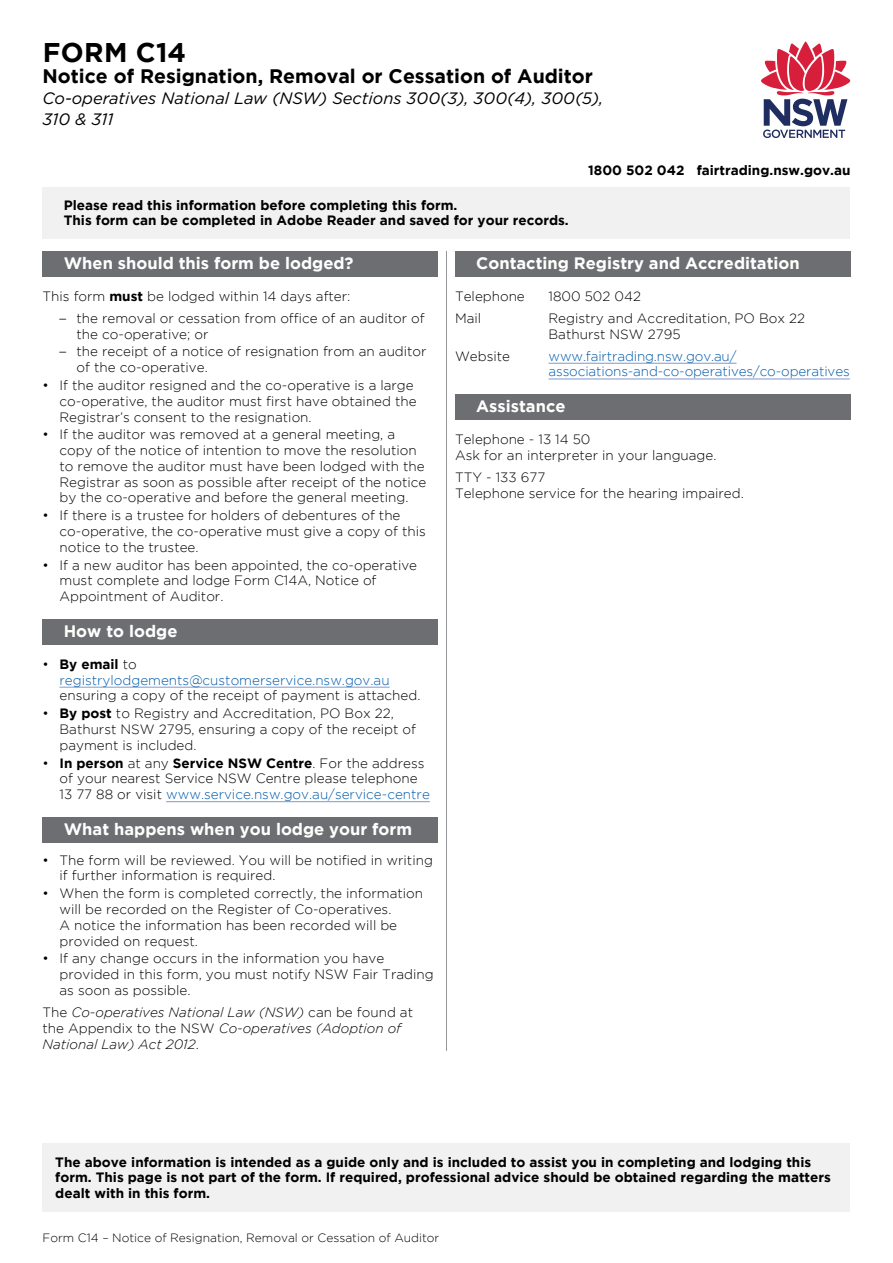
<style>
.page{position:relative;width:893px;height:1263px;background:#fff}
.page>*{position:absolute;margin:0;border:0;box-sizing:border-box;transform-origin:0 0}
.Form_Heading{font:700 27px "Gotham";letter-spacing:.015em;color:#000}
.Form_Subheading{font:700 19.5px "Gotham";color:#000}
.t1{font:700 16.5px "Gotham";color:#fff}
.Form_subheding_2{font:italic 16.5px/21px "Gotham";color:#000}
.Body_2C{font:300 13.5px/15.8px "Gotham";color:#000}
.Body_2C-2{font:700 13.5px/15.8px "Gotham";color:#000}
.Body_2C-3{font:300 13.5px/15.8px "Gotham";color:#005baa}
.Body{font:700 13.5px/15.8px "Gotham";color:#000}
.Body_2C-4{font:italic 300 13.5px/15.8px "Gotham";color:#000}
.t2{font:300 12px "Gotham";color:#000}
.s1{font-weight:700}
.s2{font-family:"Helvetica Neue";font-stretch:condensed}
.s3{font-weight:300}
.s4{color:#000}
.s5{color:#005baa}
.s6{font-style:normal}
</style>
<div class="page">
<hr style="left:60px;top:687px;width:330px;height:1px;background:#8298cd">
<hr style="left:166px;top:801px;width:264px;height:1px;background:#8298cd">
<div style="left:43px;top:251px;width:395px;height:25px;background:#6d6e71"></div>
<div style="left:43px;top:619px;width:395px;height:26px;background:#6d6e71"></div>
<div style="left:43px;top:817px;width:395px;height:25px;background:#6d6e71"></div>
<hr style="left:549px;top:363px;width:187px;height:1px;background:#8298cd">
<hr style="left:549px;top:379px;width:301px;height:1px;background:#8298cd">
<div style="left:455px;top:251px;width:395px;height:25px;background:#6d6e71"></div>
<div style="left:455px;top:394px;width:395px;height:26px;background:#6d6e71"></div>
<div style="left:43px;top:187px;width:807px;height:51px;background:#f1f1f2"></div>
<svg style="left:761px;top:41px;width:90px;height:97px"></svg>
<hr style="left:446px;top:251px;width:1px;height:800px;background:#939598">
<div style="left:43px;top:1144px;width:807px;height:68px;background:#f1f1f2"></div>
<h1 class="Form_Heading" style="left:43px;top:37px;width:145px">FORM C14</h1>
<h2 class="Form_Subheading" style="left:43px;top:65px;width:552px">Notice of Resignation, Removal or Cessation of Auditor</h2>
<h2 class="Form_subheding_2" style="left:43px;top:88px;width:562px">Co-operatives National Law (NSW) Sections 300(3), 300(4), 300(5),<br>310 &amp; 311</h2>
<p class="Body_2C-2" style="left:588px;top:162px;width:264px">1800 502 042 fairtrading.nsw.gov.au</p>
<p class="Body" style="left:64px;top:197px;width:506px">Please read this information before completing this form.<br>This form can be completed in Adobe Reader and saved for your records.</p>
<p class="t1" style="left:64px;top:253px;width:291px">When should this form be lodged?</p>
<p class="Body_2C" style="left:43px;top:288px;width:309px">This form <span class="s1">must</span> be lodged within 14 days after:</p>
<p class="Body_2C" style="left:77px;top:310px;width:350px;text-indent:-17px"><span class="s2">–</span> the removal or cessation from office of an auditor of the co-operative; or</p>
<p class="Body_2C" style="left:77px;top:344px;width:352px;text-indent:-17px"><span class="s2">–</span> the receipt of a notice of resignation from an auditor of the co-operative.</p>
<p class="Body_2C" style="left:60px;top:377px;width:359px;text-indent:-17px">• If the auditor resigned and the co-operative is a large co-operative, the auditor must first have obtained the<br>Registrar’s consent to the resignation.</p>
<p class="Body_2C" style="left:60px;top:427px;width:368px;text-indent:-17px">• If the auditor was removed at a general meeting, a copy of the notice of intention to move the resolution to remove the auditor must have been lodged with the Registrar as soon as possible after receipt of the notice by the co-operative and before the general meeting.</p>
<p class="Body_2C" style="left:60px;top:507px;width:368px;text-indent:-17px">• If there is a trustee for holders of debentures of the co-operative, the co-operative must give a copy of this notice to the trustee.</p>
<p class="Body_2C" style="left:60px;top:557px;width:359px;text-indent:-17px">• If a new auditor has been appointed, the co-operative must complete and lodge Form C14A, Notice of<br>Appointment of Auditor.</p>
<p class="t1" style="left:64px;top:621px;width:115px">How to lodge</p>
<p class="Body_2C-2" style="left:43px;top:656px;width:96px"><span class="s3">•</span> By email <span class="s3">to</span></p>
<p class="Body_2C-3" style="left:60px;top:672px;width:362px">registrylodgements@customerservice.nsw.gov.au <span class="s4">ensuring a copy of the receipt of payment is attached.</span></p>
<p class="Body_2C" style="left:60px;top:705px;width:358px;text-indent:-17px">• <span class="s1">By post</span> to Registry and Accreditation, PO Box 22,<br>Bathurst NSW 2795, ensuring a copy of the receipt of payment is included.</p>
<p class="Body_2C" style="left:60px;top:755px;width:372px;text-indent:-17px">• <span class="s1">In person</span> at any <span class="s1">Service NSW Centre</span>. For the address of your nearest Service NSW Centre please telephone<br>13 77 88 or visit <span class="s5">www.service.nsw.gov.au/service-centre</span></p>
<p class="t1" style="left:64px;top:819px;width:350px">What happens when you lodge your form</p>
<p class="Body_2C" style="left:60px;top:852px;width:375px;text-indent:-17px">• The form will be reviewed. You will be notified in writing if further information is required.</p>
<p class="Body_2C" style="left:60px;top:885px;width:365px;text-indent:-17px">• When the form is completed correctly, the information will be recorded on the Register of Co-operatives.<br>A notice the information has been recorded will be provided on request.</p>
<p class="Body_2C" style="left:60px;top:950px;width:376px;text-indent:-17px">• If any change occurs in the information you have provided in this form, you must notify NSW Fair Trading as soon as possible.</p>
<p class="Body_2C-4" style="left:43px;top:1004px;width:372px"><span class="s6">The</span> Co-operatives National Law (NSW) <span class="s6">can be found at the Appendix to the NSW</span> Co-operatives (Adoption of</p>
<p class="Body_2C-4" style="left:43px;top:1036px;width:158px">National Law) Act 2012<span class="s6">.</span></p>
<p class="t1" style="left:476px;top:253px;width:325px">Contacting Registry and Accreditation</p>
<p class="Body_2C" style="left:455px;top:288px;width:71px">Telephone</p>
<p class="Body_2C" style="left:549px;top:288px;width:94px">1800 502 042</p>
<p class="Body_2C" style="left:455px;top:310px;width:28px">Mail</p>
<p class="Body_2C" style="left:549px;top:310px;width:258px">Registry and Accreditation, PO Box 22<br>Bathurst NSW 2795</p>
<p class="Body_2C" style="left:455px;top:348px;width:57px">Website</p>
<p class="Body_2C-3" style="left:549px;top:348px;width:303px">www.fairtrading.nsw.gov.au/ associations-and-co-operatives/co-operatives</p>
<p class="t1" style="left:476px;top:397px;width:91px">Assistance</p>
<p class="Body_2C" style="left:455px;top:431px;width:263px">Telephone - 13 14 50<br>Ask for an interpreter in your language.</p>
<p class="Body_2C" style="left:455px;top:469px;width:290px">TTY - 133 677<br>Telephone service for the hearing impaired.</p>
<p class="Body_2C-2" style="left:55px;top:1153px;width:777px">The above information is intended as a guide only and is included to assist you in completing and lodging this form. This page is not part of the form. If required, professional advice should be obtained regarding the matters dealt with in this form.</p>
<p class="t2" style="left:43px;top:1231px;width:398px">Form C14 – Notice of Resignation, Removal or Cessation of Auditor</p>
</div>
